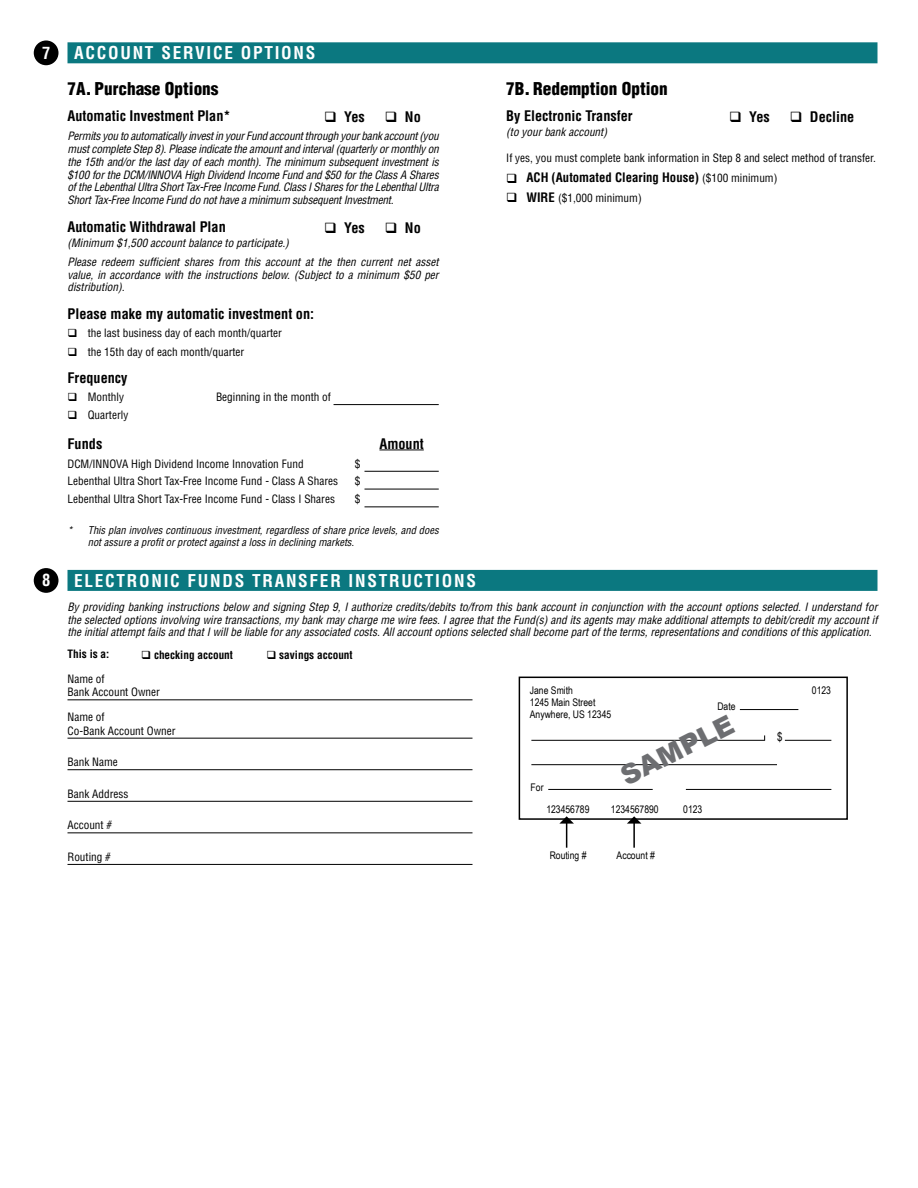
<style>
.page{position:relative;width:918px;height:1188px;background:#fff}
.page>*{position:absolute;margin:0;border:0;box-sizing:border-box;transform-origin:0 0}
.t1{font:900 27px "Arial";color:#6d6e71}
.t2{font:700 condensed 17.25px "Helvetica LT Std";letter-spacing:.1em;color:#fff}
.t3{font:900 condensed 17.25px "Helvetica LT Std";color:#000}
.t4{font:700 condensed 16.5px "Helvetica LT Std";color:#fff}
.t5{font:700 condensed 14.25px "Helvetica LT Std";color:#000}
.t6{font:700 condensed 12.75px "Helvetica LT Std";color:#000}
.t7{font:12px "Arial Narrow";color:#000}
.t8{font:italic condensed 11.25px/12.8px "Helvetica LT Std";color:#000;text-align:justify}
.t9{font:condensed 11.25px/12.8px "Helvetica LT Std";color:#000}
.t10{font:700 condensed 11.25px "Helvetica LT Std";color:#000}
.t11{font:italic condensed 10.5px/12px "Helvetica LT Std";color:#000}
.t12{font:10.5px/12px "Arial Narrow";color:#000}
.s1{font-weight:400;font-size:11.25px}
.s2{font-weight:700;font-size:12.75px}
</style>
<div class="page">
<hr style="left:334px;top:404px;width:105px;height:1px;background:#000">
<hr style="left:379px;top:450px;width:45px;height:1px;background:#000">
<hr style="left:364px;top:471px;width:75px;height:1px;background:#000">
<hr style="left:364px;top:489px;width:75px;height:1px;background:#000">
<hr style="left:364px;top:506px;width:75px;height:1px;background:#000">
<div style="left:34px;top:40px;width:25px;height:25px;background:#000;border-radius:50%"></div>
<div style="left:68px;top:42px;width:810px;height:21px;background:#0b7880"></div>
<div style="left:34px;top:568px;width:25px;height:25px;background:#000;border-radius:50%"></div>
<div style="left:68px;top:570px;width:810px;height:21px;background:#0b7880"></div>
<hr style="left:68px;top:699px;width:404px;height:1px;background:#000">
<hr style="left:68px;top:738px;width:404px;height:1px;background:#000">
<hr style="left:68px;top:769px;width:404px;height:1px;background:#000">
<hr style="left:68px;top:801px;width:404px;height:1px;background:#000">
<hr style="left:68px;top:832px;width:404px;height:1px;background:#000">
<hr style="left:68px;top:864px;width:404px;height:1px;background:#000">
<div style="left:519px;top:677px;width:329px;height:143px;border:2px solid #000"></div>
<hr style="left:740px;top:709px;width:58px;height:1px;background:#000">
<hr style="left:785px;top:740px;width:46px;height:1px;background:#000">
<hr style="left:531px;top:764px;width:246px;height:1px;background:#000">
<hr style="left:548px;top:789px;width:105px;height:1px;background:#000">
<hr style="left:686px;top:789px;width:145px;height:1px;background:#000">
<hr style="left:531px;top:740px;width:234px;height:1px;background:#000">
<svg style="left:559px;top:816px;width:15px;height:32px"></svg>
<hr style="left:633px;top:823px;width:2px;height:25px;background:#000">
<svg style="left:627px;top:816px;width:14px;height:8px"></svg>
<h3 class="t4" style="left:42px;top:42px;width:10px">7</h3>
<h2 class="t2" style="left:74px;top:42px;width:243px">ACCOUNT SERVICE OPTIONS</h2>
<h2 class="t3" style="left:68px;top:78px;width:153px">7A. Purchase Options</h2>
<p class="t5" style="left:68px;top:107px;width:165px">Automatic Investment Plan*</p>
<p class="t5" style="left:324px;top:108px;width:42px">❑ Yes</p>
<p class="t5" style="left:385px;top:108px;width:38px">❑ No</p>
<p class="t8" style="left:68px;top:130px;width:373px">Permits you to automatically invest in your Fund account through your bank account (you must complete Step 8). Please indicate the amount and interval (quarterly or monthly on the 15th and/or the last day of each month). The minimum subsequent investment is $100 for the DCM/INNOVA High Dividend Income Fund and $50 for the Class A Shares of the Lebenthal Ultra Short Tax-Free Income Fund. Class I Shares for the Lebenthal Ultra Short Tax-Free Income Fund do not have a minimum subsequent Investment.</p>
<p class="t5" style="left:68px;top:218px;width:160px">Automatic Withdrawal Plan</p>
<p class="t8" style="left:68px;top:237px;width:223px">(Minimum $1,500 account balance to participate.)</p>
<p class="t5" style="left:324px;top:219px;width:42px">❑ Yes</p>
<p class="t5" style="left:385px;top:219px;width:38px">❑ No</p>
<p class="t8" style="left:68px;top:255px;width:373px">Please redeem sufficient shares from this account at the then current net asset value, in accordance with the instructions below. (Subject to a minimum $50 per distribution).</p>
<p class="t5" style="left:68px;top:305px;width:248px">Please make my automatic investment on:</p>
<p class="t9" style="left:68px;top:327px;width:216px">❑ the last business day of each month/quarter</p>
<p class="t9" style="left:68px;top:345px;width:178px">❑ the 15th day of each month/quarter</p>
<p class="t5" style="left:68px;top:368px;width:62px">Frequency</p>
<p class="t9" style="left:68px;top:390px;width:58px">❑ Monthly</p>
<p class="t9" style="left:216px;top:390px;width:116px">Beginning in the month of</p>
<p class="t9" style="left:68px;top:409px;width:62px">❑ Quarterly</p>
<p class="t5" style="left:68px;top:434px;width:36px">Funds</p>
<p class="t5" style="left:379px;top:434px;width:46px">Amount</p>
<p class="t9" style="left:68px;top:457px;width:238px">DCM/INNOVA High Dividend Income Innovation Fund</p>
<p class="t9" style="left:355px;top:457px;width:7px">$</p>
<p class="t9" style="left:68px;top:475px;width:272px">Lebenthal Ultra Short Tax-Free Income Fund - Class A Shares</p>
<p class="t9" style="left:355px;top:475px;width:7px">$</p>
<p class="t9" style="left:68px;top:493px;width:269px">Lebenthal Ultra Short Tax-Free Income Fund - Class I Shares</p>
<p class="t9" style="left:355px;top:493px;width:7px">$</p>
<p class="t11" style="left:88px;top:524px;width:353px;text-indent:-20px">* This plan involves continuous investment, regardless of share price levels, and does not assure a profit or protect against a loss in declining markets.</p>
<h2 class="t3" style="left:506px;top:78px;width:163px">7B. Redemption Option</h2>
<p class="t5" style="left:506px;top:107px;width:128px">By Electronic Transfer</p>
<p class="t8" style="left:506px;top:125px;width:102px">(to your bank account)</p>
<p class="t5" style="left:729px;top:108px;width:42px">❑ Yes</p>
<p class="t5" style="left:790px;top:108px;width:66px">❑ Decline</p>
<p class="t9" style="left:506px;top:151px;width:371px">If yes, you must complete bank information in Step 8 and select method of transfer.</p>
<p class="t6" style="left:506px;top:170px;width:273px">❑ ACH (Automated Clearing House) <span class="s1">($100 minimum)</span></p>
<p class="t9" style="left:506px;top:191px;width:137px">❑ <span class="s2">WIRE</span> ($1,000 minimum)</p>
<h3 class="t4" style="left:42px;top:570px;width:10px">8</h3>
<h2 class="t2" style="left:74px;top:570px;width:403px">ELECTRONIC FUNDS TRANSFER INSTRUCTIONS</h2>
<p class="t8" style="left:68px;top:601px;width:811px">By providing banking instructions below and signing Step 9, I authorize credits/debits to/from this bank account in conjunction with the account options selected. I understand for the selected options involving wire transactions, my bank may charge me wire fees. I agree that the Fund(s) and its agents may make additional attempts to debit/credit my account if the initial attempt fails and that I will be liable for any associated costs. All account options selected shall become part of the terms, representations and conditions of this application.</p>
<p class="t10" style="left:68px;top:647px;width:43px">This is a:</p>
<p class="t10" style="left:141px;top:648px;width:93px">❑ checking account</p>
<p class="t10" style="left:266px;top:648px;width:88px">❑ savings account</p>
<p class="t9" style="left:68px;top:673px;width:94px">Name of<br>Bank Account Owner</p>
<p class="t9" style="left:68px;top:710px;width:110px;line-height:13.5px">Name of<br>Co-Bank Account Owner</p>
<p class="t9" style="left:68px;top:756px;width:52px">Bank Name</p>
<p class="t9" style="left:68px;top:787px;width:62px">Bank Address</p>
<p class="t9" style="left:68px;top:819px;width:46px">Account #</p>
<p class="t9" style="left:68px;top:850px;width:45px">Routing #</p>
<p class="t12" style="left:530px;top:684px;width:83px">Jane Smith<br>1245 Main Street<br>Anywhere, US 12345</p>
<p class="t12" style="left:812px;top:684px;width:21px">0123</p>
<p class="t12" style="left:717px;top:699px;width:20px">Date</p>
<h1 class="t1" style="left:614px;top:760px;width:124px;rotate:-27deg">SAMPLE</h1>
<p class="t7" style="left:777px;top:728px;width:7px">$</p>
<p class="t12" style="left:531px;top:780px;width:14px">For</p>
<p class="t12" style="left:546px;top:803px;width:45px">123456789</p>
<p class="t12" style="left:611px;top:803px;width:49px">1234567890</p>
<p class="t12" style="left:683px;top:803px;width:21px">0123</p>
<p class="t12" style="left:550px;top:849px;width:38px">Routing #</p>
<p class="t12" style="left:617px;top:849px;width:40px">Account #</p>
</div>
